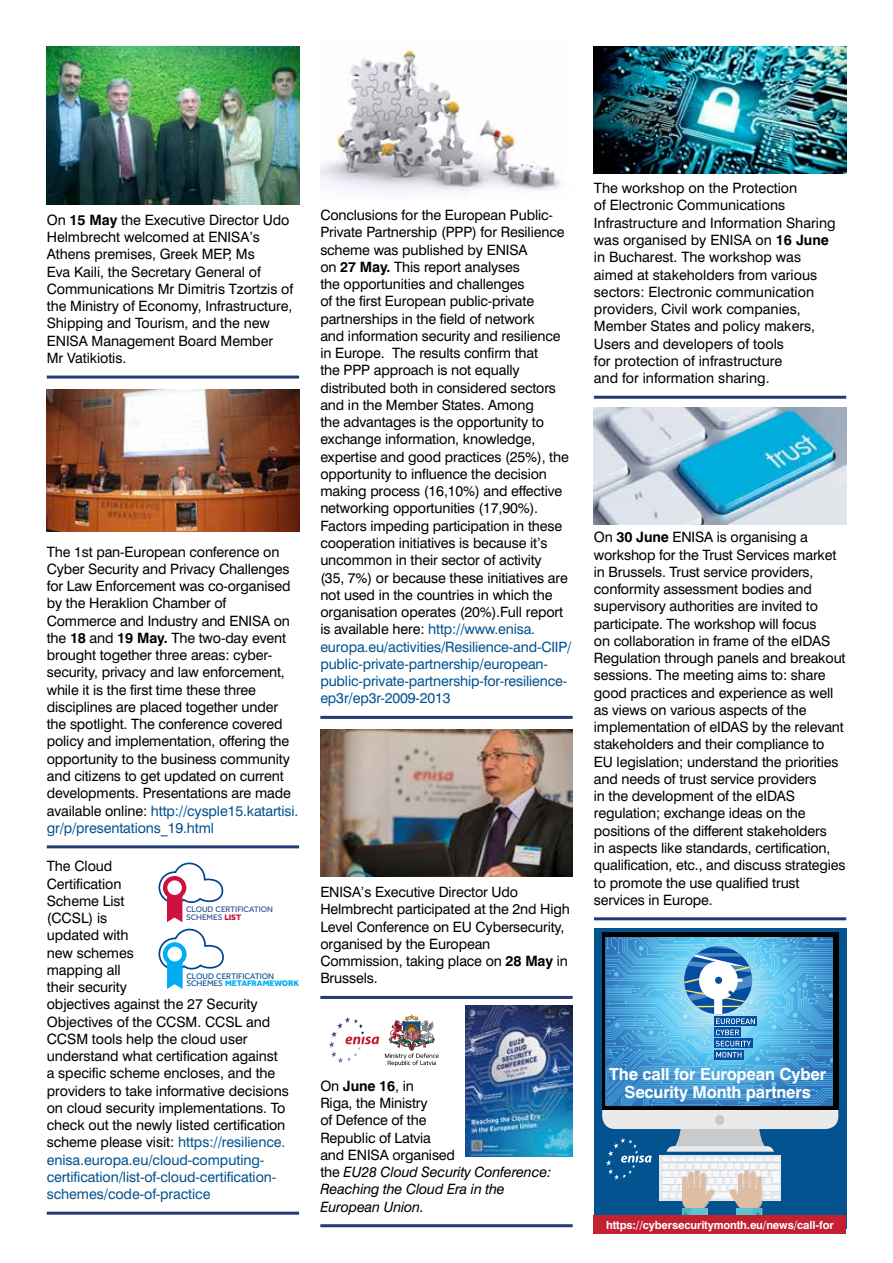
<style>
.page{position:relative;width:893px;height:1263px;background:#fff}
.page>*{position:absolute;margin:0;border:0;box-sizing:border-box;transform-origin:0 0}
.t1{font:700 16.65px/18.1px "Swiss 721 BT";letter-spacing:-.01em;color:#fff;text-align:center}
.t2{font:14.25px/17.2px "Swiss 721 BT";letter-spacing:-.01em;color:#000}
.t3{font:700 11.25px "Swiss 721 BT";letter-spacing:-.01em;color:#fff}
.t4{font:8.4px/7.6px "Effra";letter-spacing:-.01em;color:#00458d}
.t5{font:8.25px/7.6px "Effra";letter-spacing:-.01em;color:#25408f}
.s1{font-weight:700}
.s2{color:#035391}
.s3{font-weight:800;color:#ce1141}
.s4{font-weight:800;color:#00aeef}
.s5{font-style:italic}
</style>
<div class="page">
<hr style="left:47px;top:376px;width:252px;height:3px;background:#243a76">
<hr style="left:47px;top:845px;width:252px;height:3px;background:#243a76">
<hr style="left:47px;top:1212px;width:252px;height:3px;background:#243a76">
<hr style="left:320px;top:716px;width:253px;height:3px;background:#243a76">
<hr style="left:320px;top:996px;width:253px;height:3px;background:#243a76">
<hr style="left:320px;top:1224px;width:253px;height:3px;background:#243a76">
<hr style="left:594px;top:396px;width:252px;height:3px;background:#243a76">
<hr style="left:594px;top:917px;width:252px;height:3px;background:#243a76">
<img style="left:47px;top:390px;width:252px;height:141px">
<img style="left:320px;top:39px;width:242px;height:154px">
<svg style="left:159px;top:862px;width:64px;height:60px"></svg>
<svg style="left:165px;top:878px;width:19px;height:19px"></svg>
<div style="left:163px;top:876px;width:24px;height:24px;border:4px solid #ce1141;border-radius:50%"></div>
<svg style="left:158px;top:929px;width:66px;height:60px"></svg>
<svg style="left:165px;top:944px;width:20px;height:20px"></svg>
<div style="left:163px;top:942px;width:24px;height:24px;border:4px solid #00aeef;border-radius:50%"></div>
<img style="left:320px;top:729px;width:253px;height:148px">
<img style="left:385px;top:1014px;width:54px;height:52px">
<svg style="left:329px;top:1017px;width:50px;height:46px"></svg>
<img style="left:466px;top:1006px;width:107px;height:151px">
<img style="left:594px;top:47px;width:252px;height:127px">
<img style="left:594px;top:407px;width:252px;height:117px">
<img style="left:47px;top:47px;width:252px;height:158px">
<div style="left:594px;top:928px;width:252px;height:300px;background:#035391"></div>
<div style="left:659px;top:1155px;width:122px;height:46px;background:#e5e7ea"></div>
<svg style="left:662px;top:1129px;width:118px;height:86px"></svg>
<div style="left:602px;top:937px;width:236px;height:192px;background:#eaeaea;border-radius:13px"></div>
<div style="left:602px;top:933px;width:236px;height:177px;background:#000"></div>
<div style="left:715px;top:1115px;width:9px;height:10px;background:#c8cacc;border-radius:50%"></div>
<svg style="left:606px;top:937px;width:227px;height:169px;background:#4ea6da"></svg>
<svg style="left:765px;top:937px;width:52px;height:16px"></svg>
<div style="left:714px;top:1016px;width:43px;height:10px;background:#034ea2"></div>
<svg style="left:714px;top:1035px;width:27px;height:2px"></svg>
<svg style="left:684px;top:946px;width:71px;height:89px;background:#78add4"></svg>
<svg style="left:714px;top:1038px;width:38px;height:10px"></svg>
<svg style="left:716px;top:1041px;width:35px;height:5px"></svg>
<svg style="left:714px;top:1050px;width:30px;height:9px"></svg>
<svg style="left:716px;top:1052px;width:25px;height:5px"></svg>
<svg style="left:606px;top:1138px;width:46px;height:42px"></svg>
<div style="left:594px;top:1215px;width:252px;height:19px;background:#c32032"></div>
<p class="t2" style="left:47px;top:211px;width:248px">On <span class="s1">15 May</span> the Executive Director Udo<br>Helmbrecht welcomed at ENISA’s<br>Athens premises, Greek MEP, Ms<br>Eva Kaili, the Secretary General of<br>Communications Mr Dimitris Tzortzis of the Ministry of Economy, Infrastructure,<br>Shipping and Tourism, and the new<br>ENISA Management Board Member<br>Mr Vatikiotis.</p>
<p class="t2" style="left:47px;top:543px;width:253px">The 1st pan-European conference on Cyber Security and Privacy Challenges for Law Enforcement was co-organised by the Heraklion Chamber of Commerce and Industry and ENISA on the <span class="s1">18</span> and <span class="s1">19 May.</span> The two-day event brought together three areas: cyber&shy;security, privacy and law enforcement, while it is the first time these three disciplines are placed together under the spotlight. The conference covered policy and implementation, offering the opportunity to the business community and citizens to get updated on current developments. Presentations are made available online: <span class="s2">http://cysple15.katartisi. gr/p/presentations_19.html</span></p>
<p class="t2" style="left:47px;top:857px;width:244px">The Cloud<br>Certification<br>Scheme List<br>(CCSL) is<br>updated with<br>new schemes<br>mapping all<br>their security<br>objectives against the 27 Security<br>Objectives of the CCSM. CCSL and<br>CCSM tools help the cloud user understand what certification against a specific scheme encloses, and the providers to take informative decisions on cloud security implementations. To check out the newly listed certification scheme please visit: <span class="s2">https://resilience. enisa.europa.eu/cloud-computing&shy;certification/list-of-cloud-certification&shy;schemes/code-of-practice</span></p>
<p class="t5" style="left:186px;top:905px;width:88px">CLOUD CERTIFICATION<br>SCHEMES <span class="s3">LIST</span></p>
<p class="t4" style="left:186px;top:972px;width:114px">CLOUD CERTIFICATION<br>SCHEMES <span class="s4">METAFRAMEWORK</span></p>
<p class="t2" style="left:320px;top:206px;width:253px">Conclusions for the European Public-Private Partnership (PPP) for Resilience scheme was published by ENISA<br>on <span class="s1">27 May.</span> This report analyses<br>the opportunities and challenges<br>of the first European public-private partnerships in the field of network<br>and information security and resilience in Europe. The results confirm that<br>the PPP approach is not equally distributed both in considered sectors and in the Member States. Among<br>the advantages is the opportunity to exchange information, knowledge, expertise and good practices (25%), the opportunity to influence the decision making process (16,10%) and effective networking opportunities (17,90%).<br>Factors impeding participation in these cooperation initiatives is because it’s uncommon in their sector of activity<br>(35, 7%) or because these initiatives are not used in the countries in which the organisation operates (20%).Full report is available here: <span class="s2">http://www.enisa. europa.eu/activities/Resilience-and-CIIP/ public-private-partnership/european&shy;public-private-partnership-for-resilience&shy;ep3r/ep3r-2009-2013</span></p>
<p class="t2" style="left:320px;top:883px;width:251px">ENISA’s Executive Director Udo<br>Helmbrecht participated at the 2nd High<br>Level Conference on EU Cybersecurity, organised by the European<br>Commission, taking place on <span class="s1">28 May</span> in<br>Brussels.</p>
<p class="t2" style="left:320px;top:1077px;width:233px">On <span class="s1">June 16</span>, in<br>Riga, the Ministry<br>of Defence of the<br>Republic of Latvia<br>and ENISA organised<br>the <span class="s5">EU28 Cloud Security Conference:<br>Reaching the Cloud Era in the<br>European Union.</span></p>
<p class="t2" style="left:594px;top:179px;width:243px">The workshop on the Protection<br>of Electronic Communications Infrastructure and Information Sharing was organised by ENISA on <span class="s1">16 June </span>in Bucharest. The workshop was aimed at stakeholders from various sectors: Electronic communication providers, Civil work companies, Member States and policy makers, Users and developers of tools<br>for protection of infrastructure<br>and for information sharing.</p>
<p class="t2" style="left:594px;top:528px;width:253px">On <span class="s1">30 June</span> ENISA is organising a workshop for the Trust Services market in Brussels. Trust service providers, conformity assessment bodies and supervisory authorities are invited to participate. The workshop will focus<br>on collaboration in frame of the eIDAS Regulation through panels and breakout sessions. The meeting aims to: share good practices and experience as well as views on various aspects of the implementation of eIDAS by the relevant stakeholders and their compliance to EU legislation; understand the priorities and needs of trust service providers<br>in the development of the eIDAS regulation; exchange ideas on the positions of the different stakeholders<br>in aspects like standards, certification, qualification, etc., and discuss strategies to promote the use qualified trust services in Europe.</p>
<p class="t1" style="left:609px;top:1065px;width:218px">The call for European Cyber<br>Security Month partners</p>
<p class="t3" style="left:606px;top:1218px;width:229px">https://cybersecuritymonth.eu/news/call-for</p>
</div>
